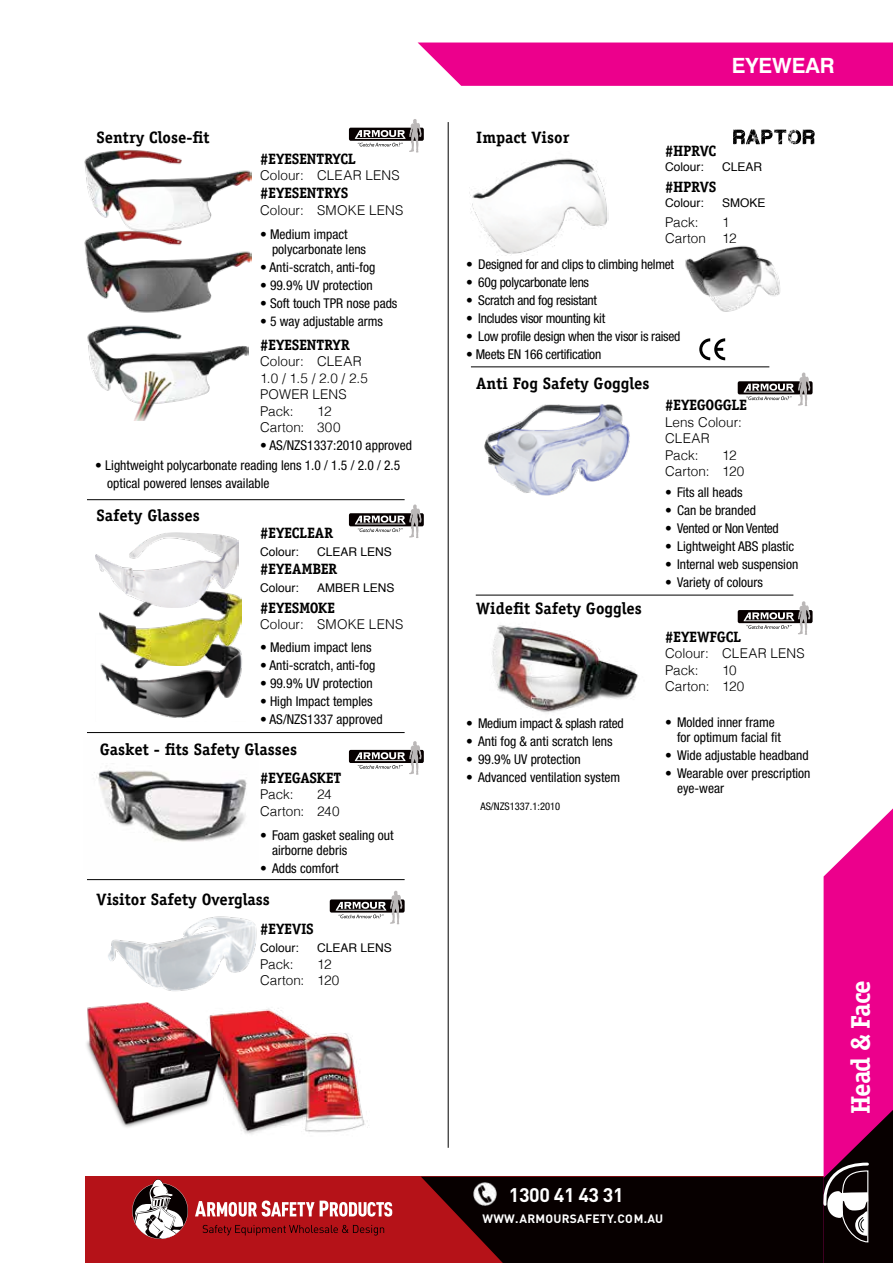
<style>
.page{position:relative;width:893px;height:1263px;background:#fff}
.page>*{position:absolute;margin:0;border:0;box-sizing:border-box;transform-origin:0 0}
.t1{font:700 27px "Officina Serif";letter-spacing:-.04em;color:#fff}
.t2{font:700 21px "Swiss 721 BT";color:#fff}
.t3{font:700 19.5px "DIN";letter-spacing:-.02em;color:#fff}
.t4{font:700 16.5px "Officina Serif";color:#000}
.t5{font:700 15px "Officina Serif";letter-spacing:-.02em;color:#000}
.t6{font:condensed 13.5px/15px "Helvetica Neue";color:#000}
.t7{font:300 13.5px/16.5px "Helvetica";letter-spacing:.005em;color:#000}
.t8{font:condensed 13.5px "Helvetica Neue";letter-spacing:-.02em;color:#000}
.t9{font:12px "Helvetica";color:#000}
.t10{font:700 12px "DIN";letter-spacing:.02em;color:#fff}
.t11{font:condensed 10.5px "Helvetica Neue";color:#000}
</style>
<div class="page">
<div style="left:85px;top:1177px;width:808px;height:86px;background:#b51218"></div>
<svg style="left:195px;top:1200px;width:197px;height:16px"></svg>
<svg style="left:203px;top:1225px;width:181px;height:10px"></svg>
<svg style="left:132px;top:1179px;width:56px;height:60px"></svg>
<svg style="left:421px;top:808px;width:472px;height:455px"></svg>
<svg style="left:418px;top:43px;width:475px;height:43px;background:#ec0d92"></svg>
<img style="left:94px;top:770px;width:153px;height:72px">
<img style="left:472px;top:1181px;width:26px;height:26px">
<hr style="left:448px;top:122px;width:1px;height:1026px;background:#000">
<img style="left:219px;top:1008px;width:150px;height:126px">
<img style="left:108px;top:916px;width:149px;height:75px">
<img style="left:87px;top:325px;width:162px;height:95px">
<img style="left:84px;top:237px;width:168px;height:76px">
<img style="left:84px;top:150px;width:168px;height:87px">
<img style="left:100px;top:652px;width:142px;height:66px">
<img style="left:100px;top:596px;width:141px;height:69px">
<img style="left:95px;top:532px;width:144px;height:76px">
<div style="left:349px;top:513px;width:75px;height:13px;background:#070000;border-radius:2px"></div>
<svg style="left:355px;top:504px;width:66px;height:34px"></svg>
<div style="left:349px;top:750px;width:75px;height:13px;background:#070000;border-radius:2px"></div>
<svg style="left:355px;top:741px;width:66px;height:34px"></svg>
<div style="left:330px;top:899px;width:75px;height:13px;background:#070000;border-radius:2px"></div>
<svg style="left:336px;top:891px;width:66px;height:33px"></svg>
<div style="left:349px;top:128px;width:75px;height:13px;background:#070000;border-radius:2px"></div>
<svg style="left:355px;top:119px;width:66px;height:34px"></svg>
<hr style="left:87px;top:732px;width:318px;height:1px;background:#000">
<hr style="left:87px;top:499px;width:318px;height:1px;background:#000">
<hr style="left:87px;top:879px;width:318px;height:1px;background:#000">
<img style="left:86px;top:1003px;width:133px;height:125px">
<img style="left:492px;top:625px;width:147px;height:88px">
<img style="left:469px;top:158px;width:140px;height:97px">
<img style="left:685px;top:245px;width:95px;height:67px">
<div style="left:738px;top:381px;width:75px;height:13px;background:#070000;border-radius:2px"></div>
<svg style="left:744px;top:372px;width:66px;height:34px"></svg>
<div style="left:738px;top:610px;width:75px;height:13px;background:#070000;border-radius:2px"></div>
<svg style="left:744px;top:601px;width:66px;height:34px"></svg>
<hr style="left:476px;top:595px;width:317px;height:1px;background:#000">
<img style="left:484px;top:404px;width:146px;height:92px">
<svg style="left:699px;top:338px;width:26px;height:22px"></svg>
<hr style="left:471px;top:367px;width:298px;height:1px;background:#000">
<svg style="left:733px;top:130px;width:82px;height:14px"></svg>
<p class="t4" style="left:97px;top:127px;width:115px">Sentry Close-fit</p>
<p class="t5" style="left:260px;top:149px;width:97px">#EYESENTRYCL</p>
<p class="t7" style="left:260px;top:166px;width:141px">Colour: CLEAR LENS</p>
<p class="t5" style="left:260px;top:184px;width:90px">#EYESENTRYS</p>
<p class="t7" style="left:260px;top:201px;width:145px">Colour: SMOKE LENS</p>
<p class="t6" style="left:272px;top:226px;width:96px;text-indent:-12px">• Medium impact polycarbonate lens</p>
<p class="t6" style="left:260px;top:259px;width:117px">• Anti-scratch, anti-fog</p>
<p class="t6" style="left:260px;top:277px;width:114px">• 99.9% UV protection</p>
<p class="t6" style="left:260px;top:295px;width:139px">• Soft touch TPR nose pads</p>
<p class="t6" style="left:260px;top:313px;width:124px">• 5 way adjustable arms</p>
<p class="t5" style="left:260px;top:335px;width:91px">#EYESENTRYR</p>
<p class="t7" style="left:260px;top:352px;width:109px">Colour: CLEAR<br>1.0 / 1.5 / 2.0 / 2.5<br>POWER LENS<br>Pack:</p>
<p class="t7" style="left:260px;top:402px;width:82px;text-indent:57px">12<br>Carton: 300</p>
<p class="t6" style="left:260px;top:438px;width:153px">• AS/NZS1337:2010 approved</p>
<p class="t6" style="left:107px;top:456px;width:294px;line-height:18px;text-indent:-12px">• Lightweight polycarbonate reading lens 1.0 / 1.5 / 2.0 / 2.5 optical powered lenses available</p>
<p class="t4" style="left:97px;top:505px;width:105px">Safety Glasses</p>
<p class="t5" style="left:260px;top:523px;width:75px">#EYECLEAR</p>
<p class="t9" style="left:260px;top:544px;width:40px">Colour:</p>
<p class="t9" style="left:317px;top:544px;width:76px">CLEAR LENS</p>
<p class="t5" style="left:260px;top:559px;width:79px">#EYEAMBER</p>
<p class="t9" style="left:260px;top:580px;width:40px">Colour:</p>
<p class="t9" style="left:317px;top:580px;width:79px">AMBER LENS</p>
<p class="t5" style="left:260px;top:598px;width:77px">#EYESMOKE</p>
<p class="t7" style="left:260px;top:615px;width:145px">Colour: SMOKE LENS</p>
<p class="t6" style="left:260px;top:639px;width:113px">• Medium impact lens</p>
<p class="t6" style="left:260px;top:657px;width:117px">• Anti-scratch, anti-fog</p>
<p class="t6" style="left:260px;top:675px;width:114px">• 99.9% UV protection</p>
<p class="t6" style="left:260px;top:693px;width:114px">• High Impact temples</p>
<p class="t6" style="left:260px;top:711px;width:124px">• AS/NZS1337 approved</p>
<p class="t4" style="left:100px;top:739px;width:199px">Gasket - fits Safety Glasses</p>
<p class="t5" style="left:260px;top:768px;width:83px">#EYEGASKET</p>
<p class="t7" style="left:260px;top:785px;width:35px">Pack:</p>
<p class="t7" style="left:260px;top:785px;width:81px;text-indent:57px">24<br>Carton: 240</p>
<p class="t6" style="left:272px;top:827px;width:123px;text-indent:-12px">• Foam gasket sealing out airborne debris</p>
<p class="t6" style="left:260px;top:860px;width:80px">• Adds comfort</p>
<p class="t4" style="left:97px;top:889px;width:175px">Visitor Safety Overglass</p>
<p class="t5" style="left:260px;top:920px;width:55px">#EYEVIS</p>
<p class="t9" style="left:260px;top:940px;width:40px">Colour:</p>
<p class="t9" style="left:317px;top:940px;width:76px">CLEAR LENS</p>
<p class="t7" style="left:260px;top:955px;width:35px">Pack:</p>
<p class="t7" style="left:260px;top:955px;width:81px;text-indent:57px">12<br>Carton: 120</p>
<p class="t4" style="left:476px;top:127px;width:95px">Impact Visor</p>
<h2 class="t2" style="left:732px;top:53px;width:105px">EYEWEAR</h2>
<p class="t5" style="left:665px;top:142px;width:53px">#HPRVC</p>
<p class="t9" style="left:665px;top:159px;width:40px">Colour:</p>
<p class="t9" style="left:722px;top:159px;width:42px">CLEAR</p>
<p class="t5" style="left:665px;top:178px;width:53px">#HPRVS</p>
<p class="t9" style="left:665px;top:195px;width:40px">Colour:</p>
<p class="t9" style="left:722px;top:195px;width:45px">SMOKE</p>
<p class="t7" style="left:665px;top:213px;width:35px">Pack:</p>
<p class="t7" style="left:665px;top:213px;width:73px;text-indent:57px">1<br>Carton 12</p>
<p class="t8" style="left:466px;top:256px;width:209px">• Designed for and clips to climbing helmet</p>
<p class="t8" style="left:466px;top:274px;width:124px">• 60g polycarbonate lens</p>
<p class="t8" style="left:466px;top:292px;width:132px">• Scratch and fog resistant</p>
<p class="t8" style="left:466px;top:310px;width:140px">• Includes visor mounting kit</p>
<p class="t8" style="left:466px;top:328px;width:216px">• Low profile design when the visor is raised</p>
<p class="t8" style="left:466px;top:346px;width:136px">• Meets EN 166 certification</p>
<p class="t4" style="left:476px;top:373px;width:175px">Anti Fog Safety Goggles</p>
<p class="t4" style="left:476px;top:598px;width:167px">Widefit Safety Goggles</p>
<p class="t8" style="left:466px;top:716px;width:159px">• Medium impact &amp; splash rated</p>
<p class="t6" style="left:466px;top:734px;width:148px">• Anti fog &amp; anti scratch lens</p>
<p class="t6" style="left:466px;top:752px;width:116px">• 99.9% UV protection</p>
<p class="t6" style="left:466px;top:770px;width:156px">• Advanced ventilation system</p>
<p class="t11" style="left:480px;top:801px;width:81px">AS/NZS1337.1:2010</p>
<p class="t5" style="left:665px;top:396px;width:84px">#EYEGOGGLE</p>
<p class="t7" style="left:665px;top:413px;width:78px">Lens Colour:<br>CLEAR<br>Pack:</p>
<p class="t7" style="left:665px;top:446px;width:81px;text-indent:57px">12<br>Carton: 120</p>
<p class="t6" style="left:665px;top:485px;width:79px">• Fits all heads</p>
<p class="t6" style="left:665px;top:503px;width:92px">• Can be branded</p>
<p class="t8" style="left:665px;top:521px;width:115px">• Vented or Non Vented</p>
<p class="t6" style="left:665px;top:539px;width:131px">• Lightweight ABS plastic</p>
<p class="t6" style="left:665px;top:557px;width:135px">• Internal web suspension</p>
<p class="t6" style="left:665px;top:575px;width:99px">• Variety of colours</p>
<p class="t5" style="left:665px;top:627px;width:78px">#EYEWFGCL</p>
<p class="t7" style="left:665px;top:644px;width:141px">Colour: CLEAR LENS<br>Pack:</p>
<p class="t7" style="left:665px;top:661px;width:81px;text-indent:57px">10<br>Carton: 120</p>
<p class="t6" style="left:677px;top:715px;width:105px;text-indent:-12px">• Molded inner frame for optimum facial fit</p>
<p class="t6" style="left:665px;top:748px;width:145px">• Wide adjustable headband</p>
<p class="t6" style="left:677px;top:766px;width:135px;text-indent:-12px">• Wearable over prescription eye-wear</p>
<h3 class="t3" style="left:509px;top:1182px;width:116px">1300 41 43 31</h3>
<p class="t10" style="left:482px;top:1211px;width:182px">WWW.ARMOURSAFETY.COM.AU</p>
<h1 class="t1" style="left:844px;top:1114px;width:135px;rotate:-90deg">Head &amp; Face</h1>
</div>
